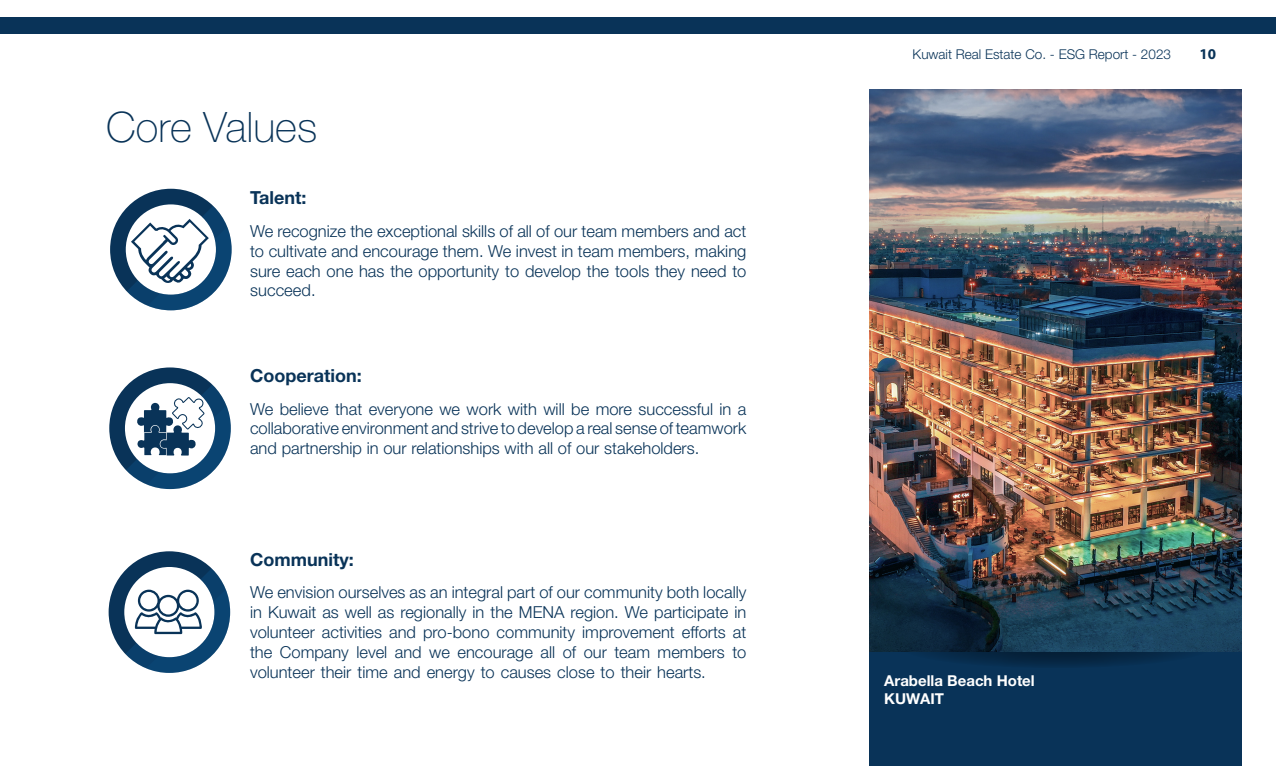
<style>
.page{position:relative;width:1276px;height:766px;background:#fff}
.page>*{position:absolute;margin:0;border:0;box-sizing:border-box;transform-origin:0 0}
.t1{font:100 42px "Helvetica Neue LT Std";color:#093358}
.t2{font:700 18px "Helvetica Neue LT Std";color:#093358}
.t3{font:300 16.5px/19.8px "Helvetica Neue LT Std";color:#093358;text-align:justify}
.t4{font:700 15px "Helvetica Neue LT Std";color:#fff}
.t5{font:700 15px "Myriad Pro";color:#093358}
.t6{font:300 13.5px "Helvetica Neue LT Std";color:#093358}
</style>
<div class="page">
<div style="left:0;top:17px;width:1276px;height:17px;background:#093358"></div>
<div style="left:870px;top:111px;width:372px;height:654px;background:#093358"></div>
<svg style="left:899px;top:625px;width:313px;height:43px;fill:#072948"></svg>
<img style="left:870px;top:89px;width:372px;height:562px">
<svg style="left:110px;top:189px;width:122px;height:121px"></svg>
<svg style="left:109px;top:367px;width:122px;height:122px"></svg>
<svg style="left:109px;top:551px;width:121px;height:121px"></svg>
<p class="t1" style="left:106px;top:103px;width:212px">Core Values</p>
<p class="t2" style="left:250px;top:187px;width:58px">Talent:</p>
<p class="t3" style="left:250px;top:221px;width:498px">We recognize the exceptional skills of all of our team members and act to cultivate and encourage them. We invest in team members, making sure each one has the opportunity to develop the tools they need to succeed.</p>
<p class="t2" style="left:250px;top:364px;width:113px">Cooperation:</p>
<p class="t3" style="left:250px;top:398px;width:498px">We believe that everyone we work with will be more successful in a collaborative environment and strive to develop a real sense of teamwork and partnership in our relationships with all of our stakeholders.</p>
<p class="t2" style="left:250px;top:548px;width:105px">Community:</p>
<p class="t3" style="left:250px;top:582px;width:498px">We envision ourselves as an integral part of our community both locally in Kuwait as well as regionally in the MENA region. We participate in volunteer activities and pro-bono community improvement efforts at the Company level and we encourage all of our team members to volunteer their time and energy to causes close to their hearts.</p>
<p class="t6" style="left:912px;top:46px;width:260px">Kuwait Real Estate Co. - ESG Report - 2023</p>
<p class="t5" style="left:1199px;top:44px;width:18px">10</p>
<p class="t4" style="left:884px;top:670px;width:152px">Arabella Beach Hotel</p>
<p class="t4" style="left:884px;top:688px;width:61px">KUWAIT</p>
</div>
